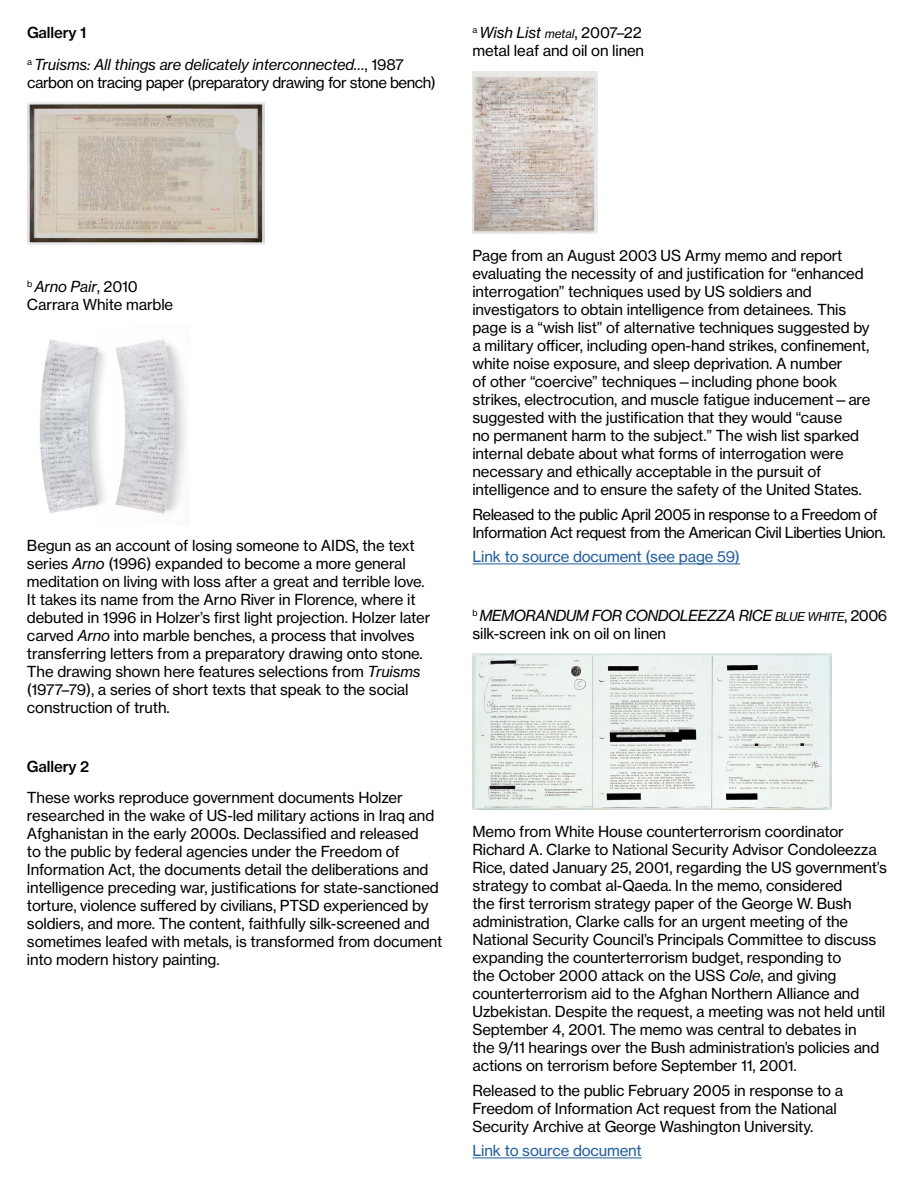
<style>
.page{position:relative;width:918px;height:1188px;background:#fff}
.page>*{position:absolute;margin:0;border:0;box-sizing:border-box;transform-origin:0 0}
.t1{font:15px/18px "N Haas Grotesk TX Pro 55 Rg";letter-spacing:-.01em;color:#000}
.t2{font:15px/18px "N Haas Grotesk TX Pro 55 Rg";letter-spacing:-.03em;color:#000}
.t3{font:15px "N Haas Grotesk TX Pro 56 It";letter-spacing:-.01em;color:#000}
.t4{font:15px "N Haas Grotesk TX Pro 55 Rg";letter-spacing:-.01em;color:#215e9e}
.t5{font:15px "N Haas Grotesk TX Pro 56 It";letter-spacing:-.035em;color:#000}
.t6{font:15px "N Haas Grotesk TX Pro 65 Md";letter-spacing:-.01em;color:#000}
.s1{font-family:"N Haas Grotesk TX Pro 55 Rg"}
.s2{font-size:12px}
.s3{font-family:"N Haas Grotesk TX Pro 56 It"}
</style>
<div class="page">
<hr style="left:472px;top:564px;width:268px;height:1px;background:#215e9e">
<hr style="left:472px;top:1158px;width:170px;height:1px;background:#215e9e">
<img style="left:472px;top:71px;width:126px;height:162px">
<img style="left:27px;top:102px;width:238px;height:143px">
<img style="left:39px;top:339px;width:147px;height:175px">
<img style="left:472px;top:653px;width:360px;height:156px">
<p class="t6" style="left:27px;top:23px;width:61px">Gallery 1</p>
<p class="t3" style="left:27px;top:55px;width:378px"><sup>a</sup> Truisms: All things are delicately interconnected…<span class="s1">, 1987</span></p>
<p class="t2" style="left:27px;top:73px;width:411px">carbon on tracing paper (preparatory drawing for stone bench)</p>
<p class="t3" style="left:472px;top:24px;width:171px"><sup>a</sup> Wish List <span class="s2">metal</span><span class="s1">, 2007–22</span></p>
<p class="t1" style="left:473px;top:42px;width:173px">metal leaf and oil on linen</p>
<p class="t3" style="left:27px;top:278px;width:112px"><sup>b</sup> Arno Pair<span class="s1">, 2010</span></p>
<p class="t1" style="left:27px;top:296px;width:148px">Carrara White marble</p>
<p class="t1" style="left:27px;top:537px;width:405px">Begun as an account of losing someone to AIDS, the text series <span class="s3">Arno</span> (1996) expanded to become a more general meditation on living with loss after a great and terrible love.<br>It takes its name from the Arno River in Florence, where it debuted in 1996 in Holzer’s first light projection. Holzer later carved <span class="s3">Arno</span> into marble benches, a process that involves transferring letters from a preparatory drawing onto stone.<br>The drawing shown here features selections from <span class="s3">Truisms </span>(1977–79), a series of short texts that speak to the social construction of truth.</p>
<p class="t6" style="left:27px;top:757px;width:64px">Gallery 2</p>
<p class="t1" style="left:27px;top:789px;width:417px">These works reproduce government documents Holzer researched in the wake of US-led military actions in Iraq and Afghanistan in the early 2000s. Declassified and released<br>to the public by federal agencies under the Freedom of Information Act, the documents detail the deliberations and intelligence preceding war, justifications for state-sanctioned torture, violence suffered by civilians, PTSD experienced by soldiers, and more. The content, faithfully silk-screened and sometimes leafed with metals, is transformed from document into modern history painting.</p>
<p class="t1" style="left:473px;top:246px;width:400px">Page from an August 2003 US Army memo and report evaluating the necessity of and justification for “enhanced interrogation” techniques used by US soldiers and investigators to obtain intelligence from detainees. This page is a “wish list” of alternative techniques suggested by a military officer, including open-hand strikes, confinement, white noise exposure, and sleep deprivation. A number<br>of other “coercive” techniques—including phone book strikes, electrocution, and muscle fatigue inducement—are suggested with the justification that they would “cause<br>no permanent harm to the subject.” The wish list sparked internal debate about what forms of interrogation were necessary and ethically acceptable in the pursuit of intelligence and to ensure the safety of the United States.</p>
<p class="t2" style="left:473px;top:505px;width:415px">Released to the public April 2005 in response to a Freedom of<br>Information Act request from the American Civil Liberties Union.</p>
<p class="t4" style="left:473px;top:548px;width:269px">Link to source document (see page 59)</p>
<p class="t5" style="left:472px;top:606px;width:416px"><sup>b</sup> MEMORANDUM FOR CONDOLEEZZA RICE <span class="s2">BLUE WHITE</span><span class="s1">, 2006</span></p>
<p class="t1" style="left:473px;top:624px;width:195px">silk-screen ink on oil on linen</p>
<p class="t1" style="left:473px;top:822px;width:416px">Memo from White House counterterrorism coordinator Richard A. Clarke to National Security Advisor Condoleezza Rice, dated January 25, 2001, regarding the US government’s strategy to combat al-Qaeda. In the memo, considered<br>the first terrorism strategy paper of the George W. Bush administration, Clarke calls for an urgent meeting of the National Security Council’s Principals Committee to discuss expanding the counterterrorism budget, responding to<br>the October 2000 attack on the USS <span class="s3">Cole</span>, and giving counterterrorism aid to the Afghan Northern Alliance and Uzbekistan. Despite the request, a meeting was not held until September 4, 2001. The memo was central to debates in<br>the 9/11 hearings over the Bush administration’s policies and actions on terrorism before September 11, 2001.</p>
<p class="t1" style="left:473px;top:1081px;width:372px">Released to the public February 2005 in response to a<br>Freedom of Information Act request from the National<br>Security Archive at George Washington University.</p>
<p class="t4" style="left:473px;top:1142px;width:171px">Link to source document</p>
</div>
